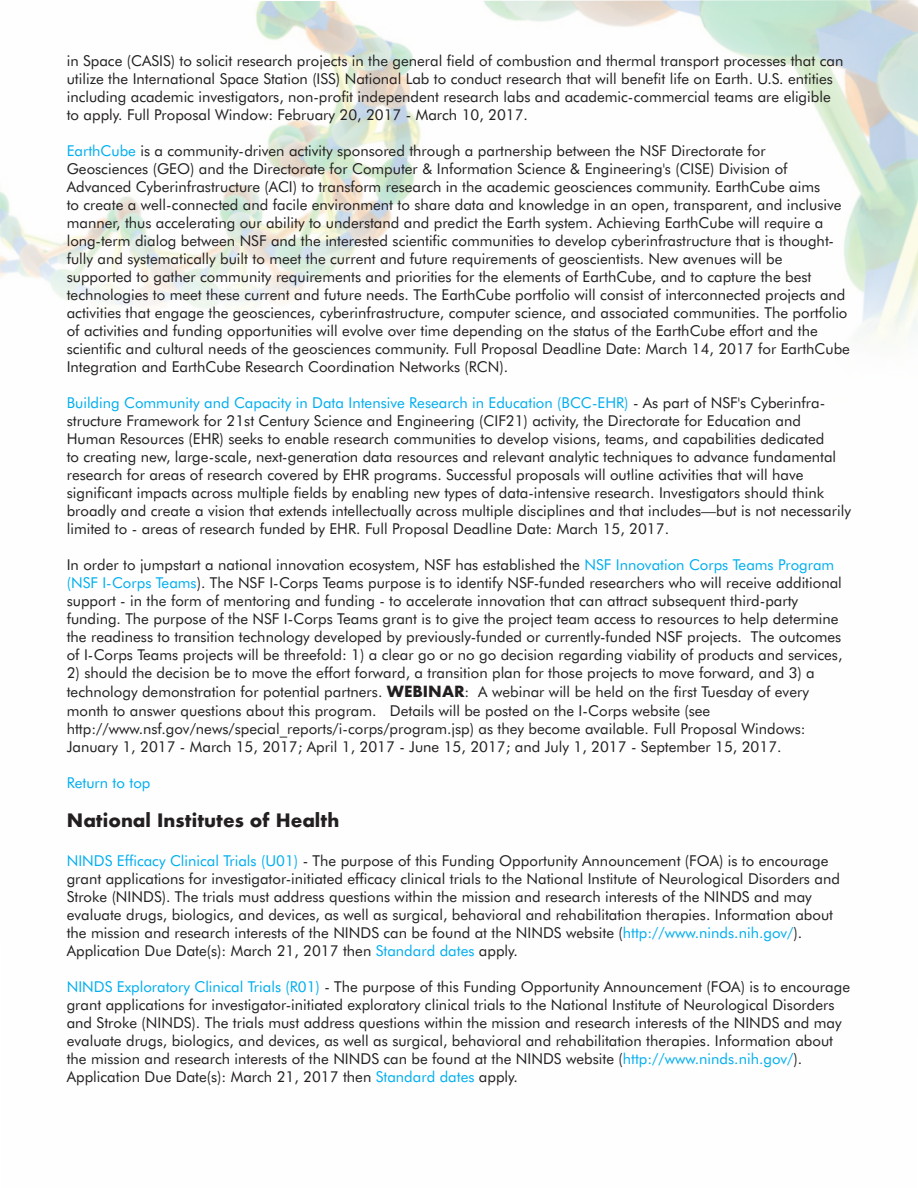
<style>
.page{position:relative;width:918px;height:1188px;background:#fff}
.page>*{position:absolute;margin:0;border:0;box-sizing:border-box;transform-origin:0 0}
.t1{font:700 18px "Futura";color:#231f20}
.t2{font:15px/18px "Futura BT";color:#231f20}
.t3{font:15px "Futura BT";color:#00aeef}
.s1{color:#00aeef}
.s2{font-family:"Futura";font-weight:700}
</style>
<div class="page">
<img style="left:0;top:0;width:918px;height:340px">
<p class="t2" style="left:67px;top:53px;width:778px">in Space (CASIS) to solicit research projects in the general field of combustion and thermal transport processes that can utilize the International Space Station (ISS) National Lab to conduct research that will benefit life on Earth. U.S. entities including academic investigators, non-profit independent research labs and academic-commercial teams are eligible to apply. Full Proposal Window: February 20, 2017 - March 10, 2017.</p>
<p class="t2" style="left:67px;top:143px;width:785px"><span class="s1">EarthCube</span> is a community-driven activity sponsored through a partnership between the NSF Directorate for Geosciences (GEO) and the Directorate for Computer &amp; Information Science &amp; Engineering's (CISE) Division of Advanced Cyberinfrastructure (ACI) to transform research in the academic geosciences community. EarthCube aims<br>to create a well-connected and facile environment to share data and knowledge in an open, transparent, and inclusive manner, thus accelerating our ability to understand and predict the Earth system. Achieving EarthCube will require a long-term dialog between NSF and the interested scientific communities to develop cyberinfrastructure that is thought&shy;fully and systematically built to meet the current and future requirements of geoscientists. New avenues will be supported to gather community requirements and priorities for the elements of EarthCube, and to capture the best technologies to meet these current and future needs. The EarthCube portfolio will consist of interconnected projects and activities that engage the geosciences, cyberinfrastructure, computer science, and associated communities. The portfolio of activities and funding opportunities will evolve over time depending on the status of the EarthCube effort and the scientific and cultural needs of the geosciences community. Full Proposal Deadline Date: March 14, 2017 for EarthCube Integration and EarthCube Research Coordination Networks (RCN).</p>
<p class="t2" style="left:67px;top:395px;width:786px"><span class="s1">Building Community and Capacity in Data Intensive Research in Education (BCC-EHR)</span> - As part of NSF's Cyberinfra&shy;structure Framework for 21st Century Science and Engineering (CIF21) activity, the Directorate for Education and Human Resources (EHR) seeks to enable research communities to develop visions, teams, and capabilities dedicated<br>to creating new, large-scale, next-generation data resources and relevant analytic techniques to advance fundamental research for areas of research covered by EHR programs. Successful proposals will outline activities that will have significant impacts across multiple fields by enabling new types of data-intensive research. Investigators should think broadly and create a vision that extends intellectually across multiple disciplines and that includes—but is not necessarily limited to - areas of research funded by EHR. Full Proposal Deadline Date: March 15, 2017.</p>
<p class="t2" style="left:67px;top:557px;width:777px">In order to jumpstart a national innovation ecosystem, NSF has established the <span class="s1">NSF Innovation Corps Teams Program (NSF I-Corps Teams</span>). The NSF I-Corps Teams purpose is to identify NSF-funded researchers who will receive additional support - in the form of mentoring and funding - to accelerate innovation that can attract subsequent third-party funding. The purpose of the NSF I-Corps Teams grant is to give the project team access to resources to help determine the readiness to transition technology developed by previously-funded or currently-funded NSF projects. The outcomes of I-Corps Teams projects will be threefold: 1) a clear go or no go decision regarding viability of products and services,</p>
<p class="t2" style="left:67px;top:664px;width:750px;line-height:18.5px">2) should the decision be to move the effort forward, a transition plan for those projects to move forward, and 3) a technology demonstration for potential partners. <span class="s2">WEBINAR</span>: A webinar will be held on the first Tuesday of every month to answer questions about this program. Details will be posted on the I-Corps website (see http://www.nsf.gov/news/special_reports/i-corps/program.jsp) as they become available. Full Proposal Windows:<br>January 1, 2017 - March 15, 2017; April 1, 2017 - June 15, 2017; and July 1, 2017 - September 15, 2017.</p>
<p class="t3" style="left:67px;top:776px;width:85px">Return to top</p>
<p class="t1" style="left:67px;top:808px;width:274px">National Institutes of Health</p>
<p class="t2" style="left:67px;top:853px;width:775px"><span class="s1">NINDS Efficacy Clinical Trials (U01)</span> - The purpose of this Funding Opportunity Announcement (FOA) is to encourage grant applications for investigator-initiated efficacy clinical trials to the National Institute of Neurological Disorders and Stroke (NINDS). The trials must address questions within the mission and research interests of the NINDS and may evaluate drugs, biologics, and devices, as well as surgical, behavioral and rehabilitation therapies. Information about the mission and research interests of the NINDS can be found at the NINDS website (<span class="s1">http://www.ninds.nih.gov/</span>).<br>Application Due Date(s): March 21, 2017 then <span class="s1">Standard dates</span> apply.</p>
<p class="t2" style="left:67px;top:979px;width:785px"><span class="s1">NINDS Exploratory Clinical Trials (R01)</span> - The purpose of this Funding Opportunity Announcement (FOA) is to encourage grant applications for investigator-initiated exploratory clinical trials to the National Institute of Neurological Disorders and Stroke (NINDS). The trials must address questions within the mission and research interests of the NINDS and may evaluate drugs, biologics, and devices, as well as surgical, behavioral and rehabilitation therapies. Information about the mission and research interests of the NINDS can be found at the NINDS website (<span class="s1">http://www.ninds.nih.gov/</span>).<br>Application Due Date(s): March 21, 2017 then <span class="s1">Standard dates</span> apply.</p>
</div>
